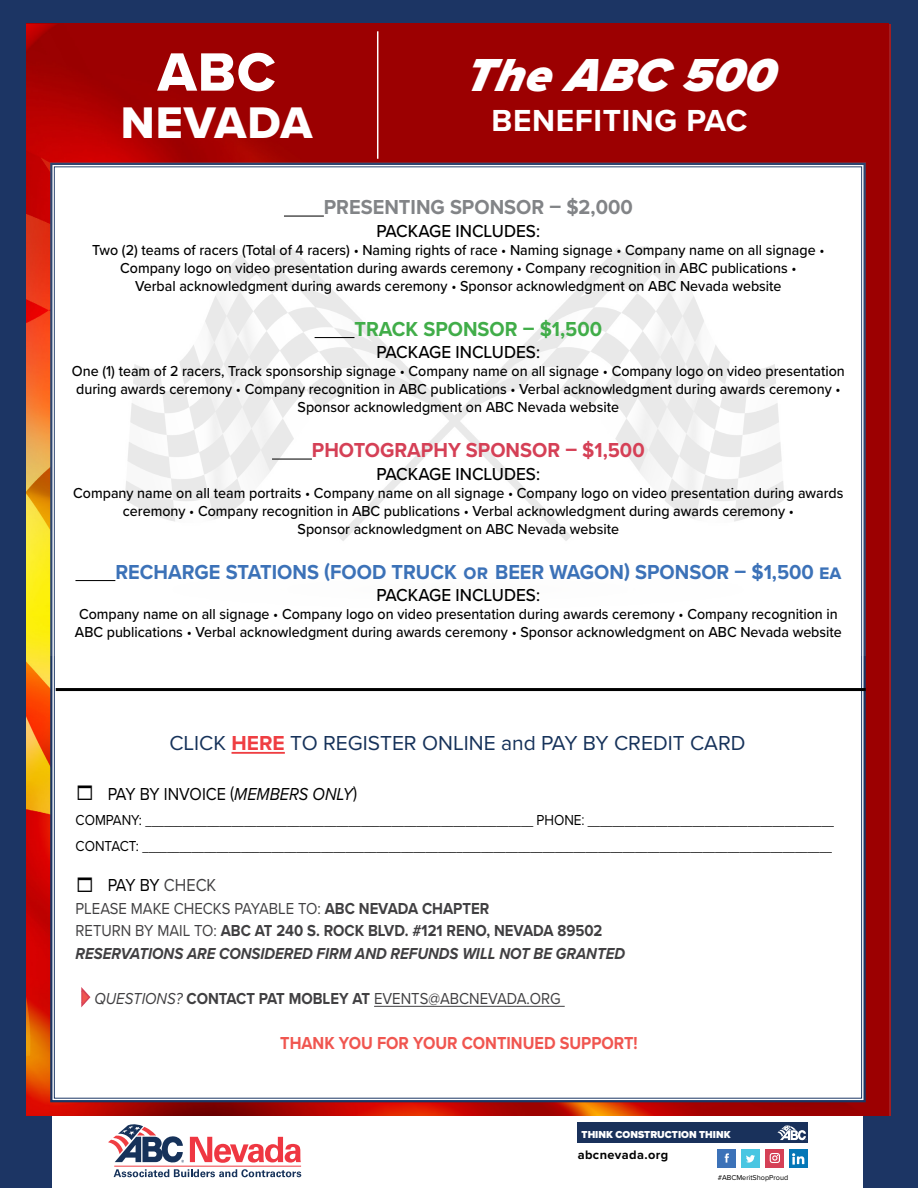
<style>
.page{position:relative;width:918px;height:1188px;background:#1c3564}
.page>*{position:absolute;margin:0;border:0;box-sizing:border-box;transform-origin:0 0}
.t1{font:55.95px "Proxima Nova Extrabld";color:#fff}
.t2{font:italic 900 48px "Proxima Nova";color:#fff}
.t3{font:45.9px "Proxima Nova Extrabld";letter-spacing:.02em;color:#fff}
.t4{font:700 31.5px "Proxima Nova";letter-spacing:.02em;color:#fff}
.t5{font:700 21px "Proxima Nova";color:#3c72b8;scale:.95 1}
.t6{font:21px "Proxima Nova";color:#16325a}
.t7{font:700 21px "Proxima Nova";color:#d54056;scale:.95 1}
.t8{font:700 21px "Proxima Nova";color:#828487;scale:.95 1}
.t9{font:700 21px "Proxima Nova";color:#41ad49;scale:.95 1}
.t10{font:500 18px "Proxima Nova";color:#000;scale:.95 1}
.t11{font:18px "Proxima Nova";color:#000;scale:.9 1}
.t12{font:700 18px "Proxima Nova";color:#f05650;scale:.9 1}
.t13{font:700 16.5px/22.5px "Proxima Nova";color:#414042;scale:.9 1}
.t14{font:16.5px "Proxima Nova";color:#414042;scale:.9 1}
.t15{font:500 15px/18px "Proxima Nova";color:#000;text-align:center;scale:.95 1}
.t16{font:15px/25.5px "Arial Narrow";color:#000;scale:.9 1}
.t17{font:700 12.75px "Proxima Nova";letter-spacing:.03em;color:#000}
.t18{font:900 10.5px "Proxima Nova";color:#fff}
.t19{font:7.35px "Proxima Nova";color:#000}
.s1{font-weight:400}
.s2{font-weight:700;color:#ef3e42}
.s3{font-style:italic}
.s4{font-family:"Proxima Nova"}
.s5{color:#414042}
.s6{color:#d54056}
.s7{font-weight:700}
</style>
<div class="page">
<div style="left:53px;top:1067px;width:810px;height:121px;background:#fff"></div>
<img style="left:26px;top:24px;width:863px;height:1092px">
<div style="left:49px;top:162px;width:818px;height:941px;background:#fff"></div>
<img style="left:50px;top:163px;width:816px;height:493px">
<hr style="left:114px;top:1166px;width:187px;height:1px;background:#ef3e42">
<svg style="left:114px;top:1169px;width:187px;height:8px"></svg>
<svg style="left:190px;top:1137px;width:111px;height:26px"></svg>
<svg style="left:108px;top:1124px;width:76px;height:39px"></svg>
<hr style="left:284px;top:216px;width:40px;height:1px;background:#000">
<hr style="left:315px;top:337px;width:40px;height:1px;background:#000">
<hr style="left:272px;top:459px;width:40px;height:1px;background:#000">
<hr style="left:75px;top:580px;width:40px;height:1px;background:#000">
<div style="left:718px;top:1149px;width:18px;height:18px;background:#3c72b8"></div>
<svg style="left:725px;top:1153px;width:4px;height:10px"></svg>
<div style="left:741px;top:1149px;width:19px;height:19px;background:#49c6e2"></div>
<svg style="left:746px;top:1155px;width:9px;height:8px"></svg>
<div style="left:766px;top:1149px;width:18px;height:19px;background:#d54056"></div>
<svg style="left:770px;top:1153px;width:10px;height:10px"></svg>
<div style="left:790px;top:1149px;width:18px;height:19px;background:#0477b7"></div>
<svg style="left:792px;top:1153px;width:12px;height:12px"></svg>
<div style="left:578px;top:1123px;width:230px;height:20px;background:#19315b"></div>
<svg style="left:777px;top:1125px;width:30px;height:15px"></svg>
<hr style="left:377px;top:31px;width:1px;height:128px;background:#fff">
<hr style="left:374px;top:1006px;width:191px;height:1px;background:#414042">
<hr style="left:232px;top:752px;width:53px;height:2px;background:#ef3e42">
<hr style="left:56px;top:688px;width:810px;height:3px;background:#000">
<svg style="left:78px;top:786px;width:14px;height:14px"></svg>
<svg style="left:78px;top:877px;width:14px;height:15px"></svg>
<h1 class="t1" style="left:158px;top:30px;width:119px">ABC</h1>
<h3 class="t3" style="left:121px;top:88px;width:193px">NEVADA</h3>
<h2 class="t2" style="left:465px;top:39px;width:324px">The ABC 500</h2>
<h3 class="t4" style="left:492px;top:97px;width:257px">BENEFITING PAC</h3>
<h3 class="t8" style="left:324px;top:191px;width:327px">PRESENTING SPONSOR – $2,000</h3>
<p class="t10" style="left:377px;top:217px;width:174px">PACKAGE INCLUDES:</p>
<p class="t15" style="left:92px;top:240px;width:772px">Two (2) teams of racers (Total of 4 racers) <span class="s1">•</span> Naming rights of race <span class="s1">•</span> Naming signage <span class="s1">•</span> Company name on all signage <span class="s1">•<br></span>Company logo on video presentation during awards ceremony <span class="s1">•</span> Company recognition in ABC publications <span class="s1">•<br></span>Verbal acknowledgment during awards ceremony <span class="s1">•</span> Sponsor acknowledgment on ABC Nevada website</p>
<h3 class="t9" style="left:355px;top:313px;width:262px">TRACK SPONSOR – $1,500</h3>
<p class="t10" style="left:377px;top:339px;width:174px">PACKAGE INCLUDES:</p>
<p class="t15" style="left:72px;top:361px;width:815px">One (1) team of 2 racers, Track sponsorship signage <span class="s1">•</span> Company name on all signage <span class="s1">•</span> Company logo on video presentation during awards ceremony <span class="s1">•</span> Company recognition in ABC publications <span class="s1">•</span> Verbal acknowledgment during awards ceremony <span class="s1">•<br></span>Sponsor acknowledgment on ABC Nevada website</p>
<h3 class="t7" style="left:312px;top:434px;width:352px">PHOTOGRAPHY SPONSOR – $1,500</h3>
<p class="t10" style="left:377px;top:460px;width:174px">PACKAGE INCLUDES:</p>
<p class="t15" style="left:73px;top:483px;width:812px">Company name on all team portraits <span class="s1">•</span> Company name on all signage <span class="s1">•</span> Company logo on video presentation during awards ceremony <span class="s1">•</span> Company recognition in ABC publications <span class="s1">•</span> Verbal acknowledgment during awards ceremony <span class="s1">•<br></span>Sponsor acknowledgment on ABC Nevada website</p>
<h3 class="t5" style="left:115px;top:556px;width:766px">RECHARGE STATIONS (FOOD TRUCK or BEER WAGON) SPONSOR – $1,500 ea</h3>
<p class="t10" style="left:377px;top:582px;width:174px">PACKAGE INCLUDES:</p>
<p class="t15" style="left:75px;top:604px;width:809px;text-align:left">Company name on all signage <span class="s1">•</span> Company logo on video presentation during awards ceremony <span class="s1">•</span> Company recognition in<br>ABC publications <span class="s1">•</span> Verbal acknowledgment during awards ceremony <span class="s1">•</span> Sponsor acknowledgment on ABC Nevada website</p>
<h3 class="t6" style="left:169px;top:727px;width:578px">CLICK <span class="s2">HERE</span> TO REGISTER ONLINE and PAY BY CREDIT CARD</h3>
<p class="t11" style="left:108px;top:780px;width:279px">PAY BY INVOICE (<span class="s3">MEMBERS ONLY</span>)</p>
<p class="t16" style="left:76px;top:807px;width:844px"><span class="s4">COMPANY:</span> _______________________________________________________________ <span class="s4">PHONE</span>: ________________________________________<br><span class="s4">CONTACT:</span> ________________________________________________________________________________________________________________</p>
<p class="t11" style="left:108px;top:872px;width:122px">PAY BY <span class="s5">CHECK</span></p>
<p class="t13" style="left:76px;top:897px;width:612px"><span class="s1">PLEASE MAKE CHECKS PAYABLE TO:</span> ABC NEVADA CHAPTER<br><span class="s1">RETURN BY MAIL TO:</span> ABC AT 240 S. ROCK BLVD. #121 RENO, NEVADA 89502<br><span class="s3">RESERVATIONS ARE CONSIDERED FIRM AND REFUNDS WILL NOT BE GRANTED</span></p>
<p class="t14" style="left:76px;top:986px;width:541px"><span class="s6">✔</span><span class="s3">QUESTIONS?</span> <span class="s7">CONTACT PAT MOBLEY AT</span> EVENTS@ABCNEVADA.ORG</p>
<p class="t12" style="left:280px;top:1029px;width:399px">THANK YOU FOR YOUR CONTINUED SUPPORT!</p>
<p class="t18" style="left:582px;top:1126px;width:150px">THINK CONSTRUCTION THINK</p>
<p class="t17" style="left:578px;top:1146px;width:92px">abcnevada.org</p>
<p class="t19" style="left:718px;top:1172px;width:72px">#ABCMeritShopProud</p>
</div>
